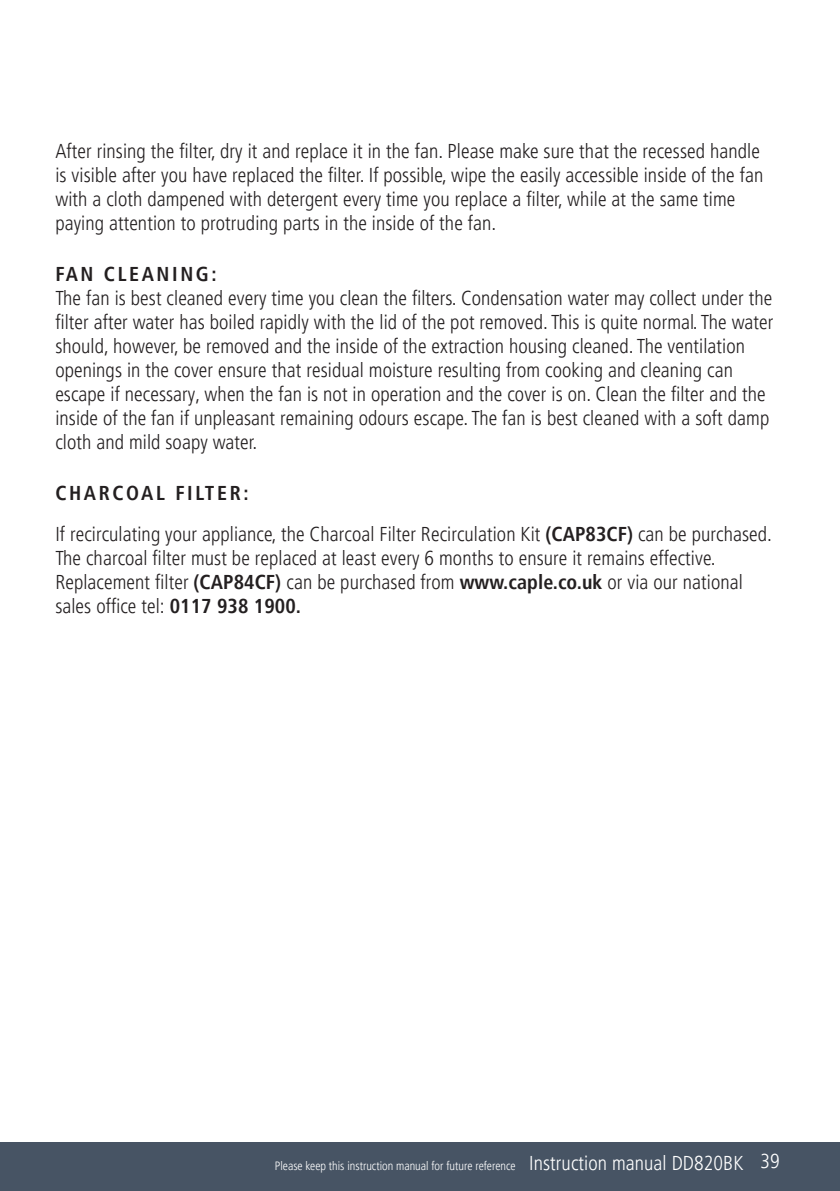
<style>
.page{position:relative;width:840px;height:1191px;background:#fff}
.page>*{position:absolute;margin:0;border:0;box-sizing:border-box;transform-origin:0 0}
.t1{font:300 condensed 20px/24px "Frutiger LT Pro";letter-spacing:.005em;color:#231f20}
.t2{font:700 condensed 20px "Frutiger LT Pro";letter-spacing:.13em;color:#231f20}
.t3{font:300 condensed 12px "Frutiger LT Pro";color:#fff}
.s1{font-weight:700}
.s2{font-size:20px}
</style>
<div class="page">
<div style="left:0;top:1142px;width:839px;height:49px;background:#475464"></div>
<p class="t1" style="left:55px;top:139px;width:709px">After rinsing the filter, dry it and replace it in the fan. Please make sure that the recessed handle is visible after you have replaced the filter. If possible, wipe the easily accessible inside of the fan with a cloth dampened with detergent every time you replace a filter, while at the same time paying attention to protruding parts in the inside of the fan.</p>
<p class="t2" style="left:55px;top:266px;width:163px">FAN CLEANING:</p>
<p class="t1" style="left:55px;top:286px;width:719px">The fan is best cleaned every time you clean the filters. Condensation water may collect under the filter after water has boiled rapidly with the lid of the pot removed. This is quite normal. The water should, however, be removed and the inside of the extraction housing cleaned. The ventilation openings in the cover ensure that residual moisture resulting from cooking and cleaning can escape if necessary, when the fan is not in operation and the cover is on. Clean the filter and the inside of the fan if unpleasant remaining odours escape. The fan is best cleaned with a soft damp cloth and mild soapy water.</p>
<p class="t1" style="left:55px;top:473px;width:717px;line-height:41px"><span class="s1">CHARCOAL FILTER:<br></span>If recirculating your appliance, the Charcoal Filter Recirculation Kit <span class="s1">(CAP83CF)</span> can be purchased.</p>
<p class="t1" style="left:55px;top:546px;width:688px">The charcoal filter must be replaced at least every 6 months to ensure it remains effective.<br>Replacement filter <span class="s1">(CAP84CF)</span> can be purchased from <span class="s1">www.caple.co.uk</span> or via our national sales office tel: <span class="s1">0117 938 1900.</span></p>
<p class="t3" style="left:275px;top:1161px;width:506px">Please keep this instruction manual for future reference <span class="s2">Instruction manual DD820BK </span><sup>39</sup></p>
</div>
